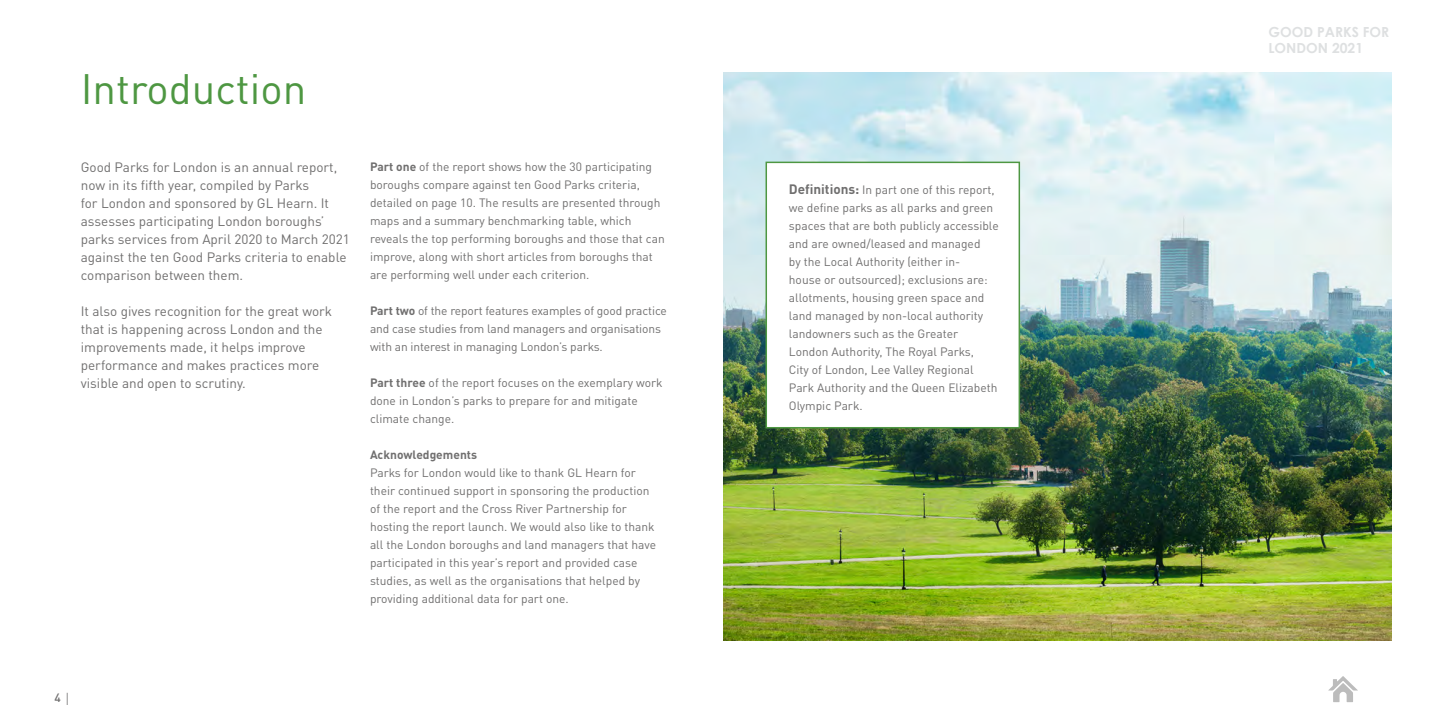
<style>
.page{position:relative;width:1446px;height:723px;background:#fff}
.page>*{position:absolute;margin:0;border:0;box-sizing:border-box;transform-origin:0 0}
.t1{font:42px "DINOT";color:#4e9742}
.t2{font:700 13.8px/16.6px "Century Gothic";color:#dee0e1}
.t3{font:13.5px/18px "DINOT";color:#706f6f}
.t4{font:12px/18px "DINOT";color:#706f6f}
.t5{font:700 12px "DINOT";color:#706f6f}
.t6{font:500 12px "DIN";color:#706f6f}
.s1{font-weight:700}
.s2{font-family:"Courier";font-weight:400}
.s3{font-weight:700;font-size:13.5px}
</style>
<div class="page">
<svg style="left:1328px;top:676px;width:30px;height:26px"></svg>
<img style="left:723px;top:72px;width:669px;height:568px">
<div style="left:765px;top:162px;width:255px;height:266px;background:#fff;border:2px solid #4e9742"></div>
<h1 class="t1" style="left:81px;top:63px;width:227px">Introduction</h1>
<p class="t3" style="left:81px;top:158px;width:271px">Good Parks for London is an annual report, now in its fifth year, compiled by Parks<br>for London and sponsored by GL Hearn. It assesses participating London boroughs’ parks services from April 2020 to March 2021 against the ten Good Parks criteria to enable comparison between them.</p>
<p class="t3" style="left:81px;top:302px;width:253px">It also gives recognition for the great work that is happening across London and the improvements made, it helps improve performance and makes practices more visible and open to scrutiny.</p>
<p class="t4" style="left:370px;top:157px;width:296px"><span class="s1">Part one</span> of the report shows how the 30 participating boroughs compare against ten Good Parks criteria, detailed on page 10. The results are presented through maps and a summary benchmarking table, which reveals the top performing boroughs and those that can improve, along with short articles from boroughs that are performing well under each criterion.</p>
<p class="t4" style="left:370px;top:301px;width:298px"><span class="s1">Part two</span> of the report features examples of good practice and case studies from land managers and organisations with an interest in managing London’s parks.</p>
<p class="t4" style="left:370px;top:373px;width:294px"><span class="s1">Part three</span> of the report focuses on the exemplary work done in London’s parks to prepare for and mitigate climate change.</p>
<p class="t5" style="left:370px;top:447px;width:109px">Acknowledgements</p>
<p class="t4" style="left:370px;top:463px;width:287px">Parks for London would like to thank GL Hearn for their continued support in sponsoring the production of the report and the Cross River Partnership for hosting the report launch. We would also like to thank all the London boroughs and land managers that have participated in this year’s report and provided case studies, as well as the organisations that helped by providing additional data for part one.</p>
<p class="t6" style="left:55px;top:690px;width:18px">4<span class="s2">∣</span></p>
<p class="t4" style="left:789px;top:180px;width:211px"><span class="s3">Definitions:</span> In part one of this report, we define parks as all parks and green spaces that are both publicly accessible and are owned/leased and managed<br>by the Local Authority (either in-<br>house or outsourced); exclusions are: allotments, housing green space and land managed by non-local authority landowners such as the Greater London Authority, The Royal Parks,<br>City of London, Lee Valley Regional Park Authority and the Queen Elizabeth Olympic Park.</p>
<p class="t2" style="left:1268px;top:23px;width:122px">GOOD PARKS FOR<br>LONDON 2021</p>
</div>
